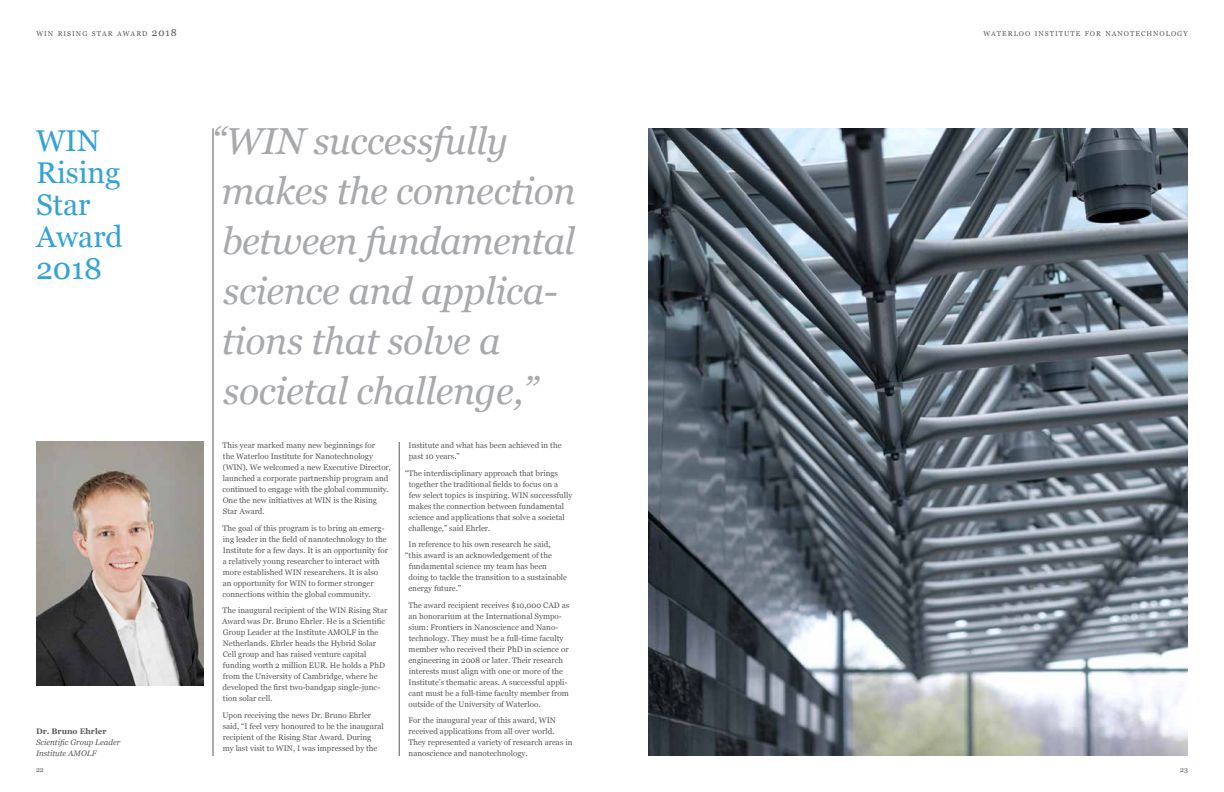
<style>
.page{position:relative;width:1224px;height:792px;background:#fff}
.page>*{position:absolute;margin:0;border:0;box-sizing:border-box;transform-origin:0 0}
.t1{font:italic 37.6px/50px "Georgia";letter-spacing:-.01em;color:#a7a9ac}
.t2{font:30px/32px "Georgia";color:#33a3d6}
.t3{font:8px/11px "Georgia";color:#58595b}
.t4{font:italic 8px/11px "Georgia";color:#58595b}
.t5{font:700 8px "Georgia";color:#58595b}
.t6{font:7px "Georgia";letter-spacing:.145em;color:#58595b}
.t7{font:7px "Georgia";color:#58595b}
.s1{font-size:10px}
</style>
<div class="page">
<img style="left:36px;top:442px;width:168px;height:243px">
<hr style="left:213px;top:128px;width:1px;height:628px;background:#58595b">
<hr style="left:399px;top:442px;width:1px;height:314px;background:#58595b">
<img style="left:648px;top:128px;width:540px;height:628px">
<p class="t6" style="left:36px;top:30px;width:142px">WIN RISING STAR AWARD <span class="s1">2018</span></p>
<p class="t6" style="left:983px;top:30px;width:206px">WATERLOO INSTITUTE FOR NANOTECHNOLOGY</p>
<h2 class="t2" style="left:36px;top:125px;width:88px">WIN<br>Rising<br>Star<br>Award<br>2018</h2>
<p class="t5" style="left:36px;top:727px;width:72px">Dr. Bruno Ehrler</p>
<p class="t4" style="left:36px;top:737px;width:86px">Scientific Group Leader<br>Institute AMOLF</p>
<h1 class="t1" style="left:212px;top:116px;width:366px">“WIN successfully makes the connection between fundamental science and applica&shy;tions that solve a societal challenge,”</h1>
<p class="t3" style="left:409px;top:440px;width:154px">Institute and what has been achieved in the past 10 years.”</p>
<p class="t3" style="left:408px;top:467px;width:165px;text-indent:-3px">“The interdisciplinary approach that brings together the traditional fields to focus on a<br>few select topics is inspiring. WIN successfully makes the connection between fundamental science and applications that solve a societal challenge,” said Ehrler.</p>
<p class="t3" style="left:409px;top:539px;width:143px">In reference to his own research he said,</p>
<p class="t3" style="left:405px;top:550px;width:148px">“this award is an acknowledgement of the</p>
<p class="t3" style="left:409px;top:561px;width:140px">fundamental science my team has been</p>
<p class="t3" style="left:408px;top:572px;width:160px">doing to tackle the transition to a sustainable</p>
<p class="t3" style="left:408px;top:583px;width:54px">energy future.”</p>
<p class="t3" style="left:408px;top:599px;width:162px">The award recipient receives $10,000 CAD as an honorarium at the International Sympo&shy;sium: Frontiers in Nanoscience and Nano&shy;technology. They must be a full-time faculty member who received their PhD in science or engineering in 2008 or later. Their research interests must align with one or more of the Institute’s thematic areas. A successful appli&shy;cant must be a full-time faculty member from outside of the University of Waterloo.</p>
<p class="t3" style="left:409px;top:715px;width:165px">For the inaugural year of this award, WIN received applications from all over world.<br>They represented a variety of research areas in nanoscience and nanotechnology.</p>
<p class="t3" style="left:223px;top:440px;width:170px">This year marked many new beginnings for<br>the Waterloo Institute for Nanotechnology (WIN). We welcomed a new Executive Director, launched a corporate partnership program and continued to engage with the global community.<br>One the new initiatives at WIN is the Rising Star Award.</p>
<p class="t3" style="left:223px;top:522px;width:167px">The goal of this program is to bring an emerg&shy;ing leader in the field of nanotechnology to the Institute for a few days. It is an opportunity for a relatively young researcher to interact with more established WIN researchers. It is also an opportunity for WIN to former stronger connections within the global community.</p>
<p class="t3" style="left:222px;top:605px;width:167px">The inaugural recipient of the WIN Rising Star Award was Dr. Bruno Ehrler. He is a Scientific Group Leader at the Institute AMOLF in the Netherlands. Ehrler heads the Hybrid Solar Cell group and has raised venture capital funding worth 2 million EUR. He holds a PhD from the University of Cambridge, where he developed the first two-bandgap single-junc&shy;tion solar cell.</p>
<p class="t3" style="left:223px;top:709px;width:163px">Upon receiving the news Dr. Bruno Ehrler said, “I feel very honoured to be the inaugural recipient of the Rising Star Award. During my last visit to WIN, I was impressed by the</p>
<p class="t7" style="left:36px;top:766px;width:9px">22</p>
<p class="t7" style="left:1180px;top:766px;width:9px">23</p>
</div>
